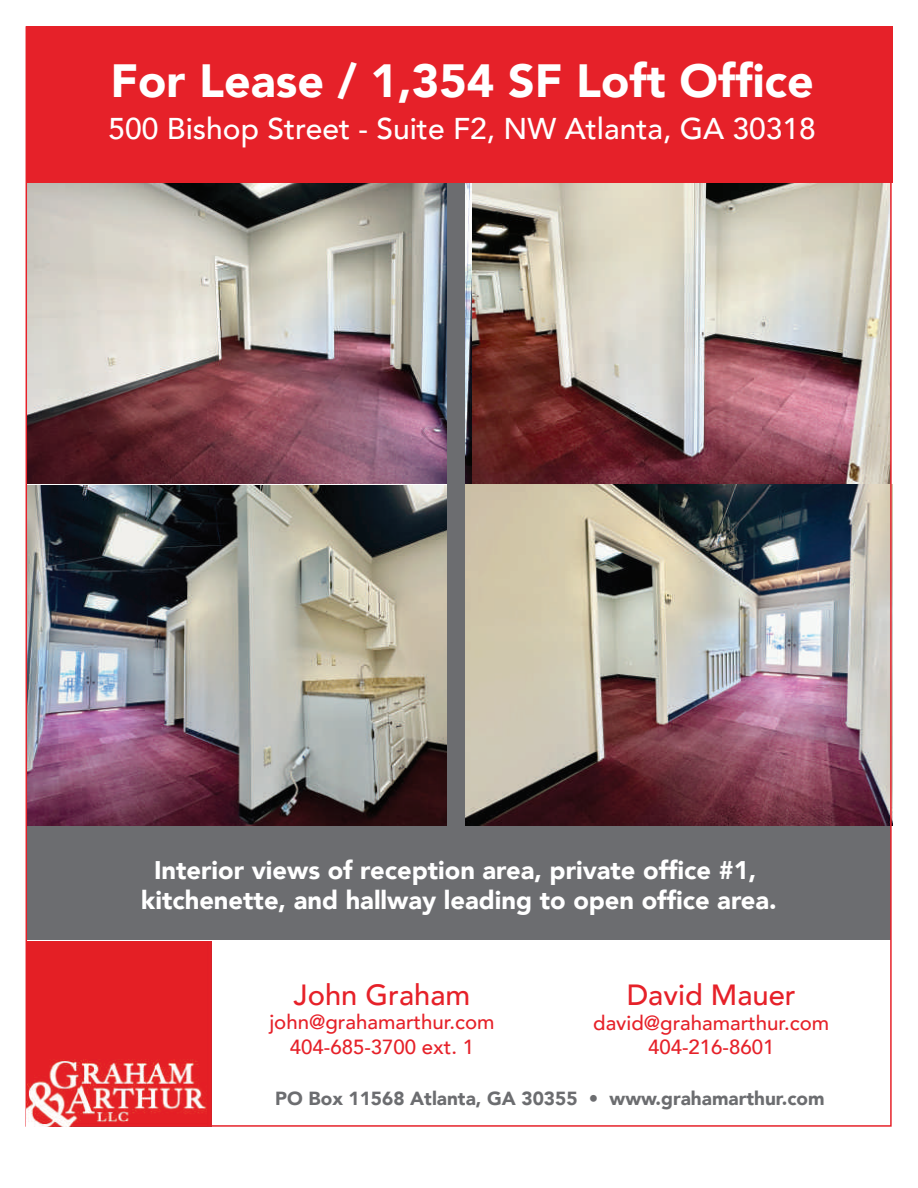
<style>
.page{position:relative;width:918px;height:1188px;background:#fff}
.page>*{position:absolute;margin:0;border:0;box-sizing:border-box;transform-origin:0 0}
.t1{font:900 46.5px "Avenir";color:#fff}
.t2{font:500 30px "Avenir";color:#fff}
.t3{font:500 29.1px "Avenir";color:#e62129}
.t4{font:900 25.5px/30.6px "Avenir";color:#fff;text-align:center}
.t5{font:500 20.4px/24.5px "Avenir";color:#e62129;text-align:center}
.t6{font:900 18.9px "Avenir";color:#6c6d70}
</style>
<div class="page">
<img style="left:471px;top:183px;width:418px;height:301px">
<img style="left:29px;top:486px;width:418px;height:340px">
<img style="left:465px;top:485px;width:424px;height:341px">
<img style="left:29px;top:183px;width:442px;height:301px">
<div style="left:26px;top:27px;width:866px;height:156px;background:#e62129"></div>
<div style="left:447px;top:183px;width:18px;height:712px;background:#6c6d70"></div>
<div style="left:27px;top:826px;width:864px;height:114px;background:#6c6d70"></div>
<img style="left:26px;top:941px;width:186px;height:186px">
<h1 class="t1" style="left:111px;top:41px;width:705px">For Lease / 1,354 SF Loft Office</h1>
<p class="t2" style="left:108px;top:103px;width:709px">500 Bishop Street - Suite F2, NW Atlanta, GA 30318</p>
<p class="t4" style="left:141px;top:854px;width:637px">Interior views of reception area, private office #1, kitchenette, and hallway leading to open office area.</p>
<p class="t3" style="left:294px;top:969px;width:178px">John Graham</p>
<p class="t5" style="left:269px;top:1009px;width:227px">john@grahamarthur.com<br>404-685-3700 ext. 1</p>
<p class="t3" style="left:627px;top:970px;width:171px">David Mauer</p>
<p class="t5" style="left:593px;top:1009px;width:238px">david@grahamarthur.com<br>404-216-8601</p>
<p class="t6" style="left:275px;top:1082px;width:551px">PO Box 11568 Atlanta, GA 30355 • www.grahamarthur.com</p>
</div>
